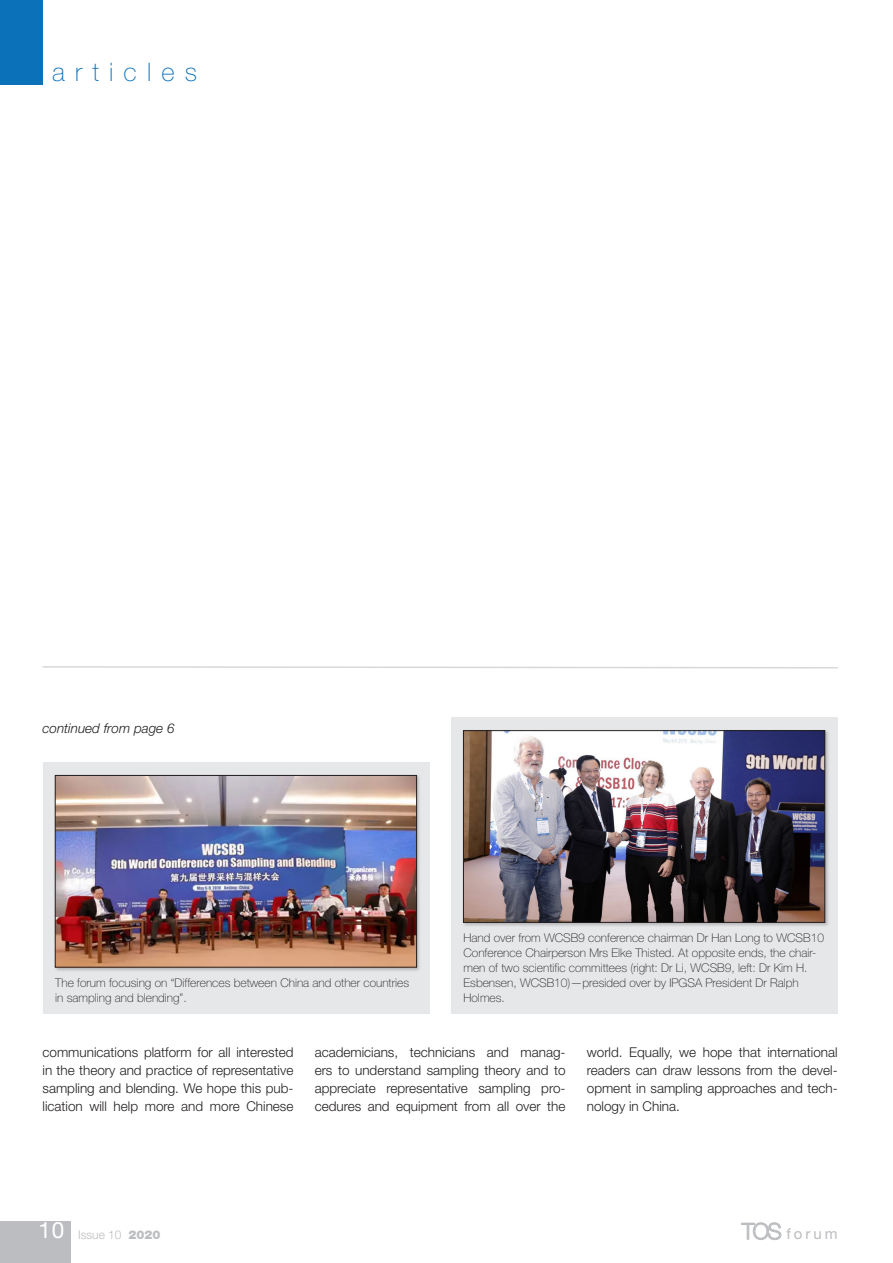
<style>
.page{position:relative;width:893px;height:1263px;background:#fff}
.page>*{position:absolute;margin:0;border:0;box-sizing:border-box;transform-origin:0 0}
.t1{font:100 25.5px "Helvetica Neue LT Std";letter-spacing:.4em;color:#0b72ba}
.t2{font:15px "Helvetica Neue LT Std";letter-spacing:.2em;color:#bcbdc0}
.Body{font:300 13.5px/18px "Helvetica Neue";color:#231f20;text-align:justify}
.Body_No_Indent{font:italic 300 13.5px "Helvetica Neue";color:#231f20}
.Caption_No_Number{font:100 12px/15px "Helvetica Neue LT Std";color:#231f20}
.t3{font:300 12px "Helvetica Neue";color:#bcbdc0}
.s1{font-family:"Helvetica Neue LT Std";font-weight:400;font-size:22.5px;color:#fff}
.s2{font-family:"Helvetica Neue LT Std";font-weight:900}
.s3{font-family:"Helvetica Neue";font-weight:300;font-size:22.5px}
</style>
<div class="page">
<div style="left:0;top:0;width:43px;height:85px;background:#0b72ba"></div>
<div style="left:0;top:1221px;width:71px;height:42px;background:#bcbdc0"></div>
<svg style="left:42px;top:666px;width:796px;height:3px"></svg>
<div style="left:43px;top:762px;width:386px;height:252px;background:#e6e7e9"></div>
<div style="left:451px;top:718px;width:387px;height:296px;background:#e6e7e9"></div>
<div style="left:54px;top:774px;width:367px;height:198px;background:#231f20;opacity:.25"></div>
<img style="left:57px;top:777px;width:358px;height:188px">
<div style="left:55px;top:775px;width:362px;height:192px;border:1px solid #231f20"></div>
<div style="left:462px;top:729px;width:367px;height:198px;background:#231f20;opacity:.25"></div>
<img style="left:465px;top:732px;width:358px;height:188px">
<div style="left:463px;top:730px;width:362px;height:192px;border:1px solid #231f20"></div>
<h1 class="t1" style="left:52px;top:57px;width:147px">articles</h1>
<p class="Body_No_Indent" style="left:43px;top:720px;width:134px">continued from page 6</p>
<p class="Caption_No_Number" style="left:55px;top:975px;width:355px">The forum focusing on “Differences between China and other countries in sampling and blending”.</p>
<p class="Caption_No_Number" style="left:463px;top:930px;width:362px">Hand over from WCSB9 conference chairman Dr Han Long to WCSB10<br>Conference Chairperson Mrs Elke Thisted. At opposite ends, the chair&shy;men of two scientific committees (right: Dr Li, WCSB9, left: Dr Kim H.<br>Esbensen, WCSB10)—presided over by IPGSA President Dr Ralph Holmes.</p>
<p class="Body" style="left:43px;top:1043px;width:252px">communications platform for all interested in the theory and practice of representative sampling and blending. We hope this pub&shy;lication will help more and more Chinese</p>
<p class="Body" style="left:315px;top:1043px;width:252px">academicians, technicians and manag&shy;ers to understand sampling theory and to appreciate representative sampling pro&shy;cedures and equipment from all over the</p>
<p class="Body" style="left:587px;top:1043px;width:252px">world. Equally, we hope that international readers can draw lessons from the devel&shy;opment in sampling approaches and tech&shy;nology in China.</p>
<p class="t3" style="left:39px;top:1228px;width:123px"><span class="s1">10</span> Issue 10 <span class="s2">2020</span></p>
<p class="t2" style="left:742px;top:1225px;width:97px"><span class="s3">TOS</span> forum</p>
</div>
